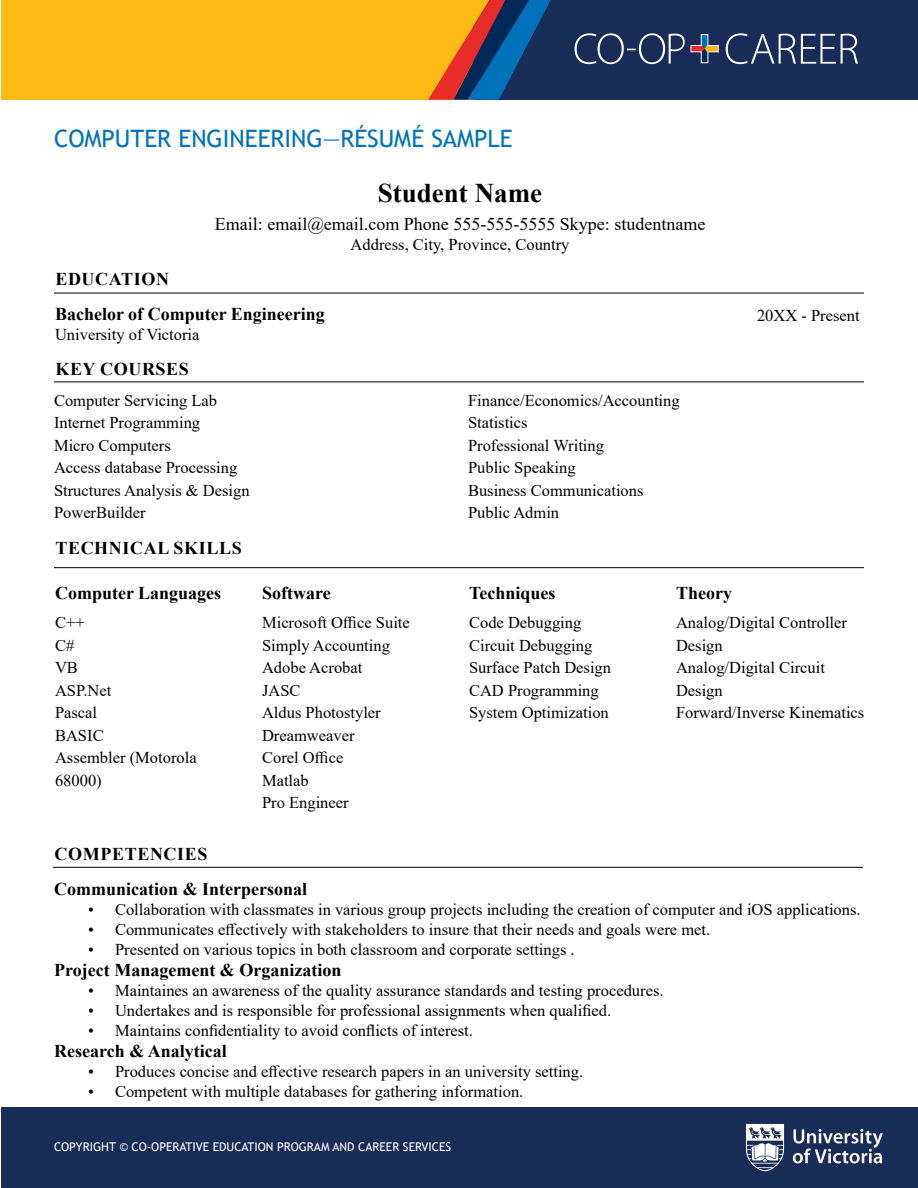
<style>
.page{position:relative;width:918px;height:1188px;background:#fff}
.page>*{position:absolute;margin:0;border:0;box-sizing:border-box;transform-origin:0 0}
._2_heading{font:700 27px "Times New Roman";color:#000}
._1_heading{font:24px "Trebuchet MS";color:#0072bc}
._4_heading{font:700 18px "Times New Roman";color:#000}
.Centered_Paragraph{font:18px "Times New Roman";color:#000}
._3_heading{font:700 18px "Times New Roman";letter-spacing:.035em;color:#000}
._4_head_space_after{font:700 18px "Times New Roman";color:#000}
.unbulletted_list{font:16.5px/22.5px "Times New Roman";color:#000}
.Centered_Paragraph-2{font:16.5px "Times New Roman";color:#000}
.t1{font:12px "Trebuchet MS";color:#fff}
</style>
<div class="page">
<div style="left:469px;top:0;width:449px;height:100px;background:#172c56"></div>
<div style="left:1px;top:0;width:471px;height:99px;background:#fdb916"></div>
<svg style="left:416px;top:0;width:135px;height:100px"></svg>
<svg style="left:575px;top:33px;width:283px;height:31px"></svg>
<div style="left:1px;top:1107px;width:917px;height:81px;background:#172c56"></div>
<svg style="left:746px;top:1124px;width:38px;height:47px"></svg>
<svg style="left:793px;top:1129px;width:90px;height:34px"></svg>
<hr style="left:54px;top:293px;width:810px;height:1px;background:#000">
<hr style="left:54px;top:382px;width:810px;height:1px;background:#000">
<hr style="left:54px;top:567px;width:810px;height:1px;background:#000">
<hr style="left:53px;top:867px;width:810px;height:1px;background:#000">
<h1 class="_1_heading" style="left:54px;top:124px;width:460px">COMPUTER ENGINEERING—RÉSUMÉ SAMPLE</h1>
<h2 class="_2_heading" style="left:378px;top:173px;width:166px">Student Name</h2>
<p class="Centered_Paragraph" style="left:215px;top:212px;width:492px">Email: email@email.com Phone 555-555-5555 Skype: studentname</p>
<p class="Centered_Paragraph-2" style="left:351px;top:233px;width:220px">Address, City, Province, Country</p>
<h3 class="_3_heading" style="left:55px;top:266px;width:115px">EDUCATION</h3>
<h4 class="_4_heading" style="left:55px;top:301px;width:271px">Bachelor of Computer Engineering</h4>
<p class="unbulletted_list" style="left:55px;top:323px;width:146px">University of Victoria</p>
<h3 class="_3_heading" style="left:55px;top:356px;width:135px">KEY COURSES</h3>
<p class="unbulletted_list" style="left:54px;top:388px;width:165px">Computer Servicing Lab</p>
<p class="unbulletted_list" style="left:54px;top:411px;width:148px">Internet Programming</p>
<p class="unbulletted_list" style="left:54px;top:433px;width:118px">Micro Computers</p>
<p class="unbulletted_list" style="left:54px;top:456px;width:185px">Access database Processing</p>
<p class="unbulletted_list" style="left:54px;top:478px;width:197px">Structures Analysis &amp; Design</p>
<p class="unbulletted_list" style="left:54px;top:501px;width:93px">PowerBuilder</p>
<p class="unbulletted_list" style="left:468px;top:388px;width:213px">Finance/Economics/Accounting</p>
<p class="unbulletted_list" style="left:468px;top:411px;width:61px">Statistics</p>
<p class="unbulletted_list" style="left:468px;top:433px;width:138px">Professional Writing</p>
<p class="unbulletted_list" style="left:468px;top:456px;width:109px">Public Speaking</p>
<p class="unbulletted_list" style="left:468px;top:478px;width:177px">Business Communications</p>
<p class="unbulletted_list" style="left:468px;top:501px;width:93px">Public Admin</p>
<p class="unbulletted_list" style="left:757px;top:303px;width:104px">20XX - Present</p>
<h3 class="_3_heading" style="left:55px;top:535px;width:188px">TECHNICAL SKILLS</h3>
<h4 class="_4_head_space_after" style="left:55px;top:580px;width:168px">Computer Languages</h4>
<p class="unbulletted_list" style="left:55px;top:611px;width:31px">C++</p>
<p class="unbulletted_list" style="left:55px;top:633px;width:21px">C#</p>
<p class="unbulletted_list" style="left:55px;top:656px;width:24px">VB</p>
<p class="unbulletted_list" style="left:55px;top:678px;width:58px">ASP.Net</p>
<p class="unbulletted_list" style="left:55px;top:701px;width:44px">Pascal</p>
<p class="unbulletted_list" style="left:55px;top:723px;width:50px">BASIC</p>
<p class="unbulletted_list" style="left:55px;top:746px;width:143px">Assembler (Motorola<br>68000)</p>
<h4 class="_4_head_space_after" style="left:262px;top:580px;width:70px">Software</h4>
<p class="unbulletted_list" style="left:262px;top:611px;width:149px">Microsoft Office Suite</p>
<p class="unbulletted_list" style="left:262px;top:633px;width:129px">Simply Accounting</p>
<p class="unbulletted_list" style="left:262px;top:656px;width:102px">Adobe Acrobat</p>
<p class="unbulletted_list" style="left:262px;top:678px;width:40px">JASC</p>
<p class="unbulletted_list" style="left:262px;top:701px;width:120px">Aldus Photostyler</p>
<p class="unbulletted_list" style="left:262px;top:723px;width:94px">Dreamweaver</p>
<p class="unbulletted_list" style="left:262px;top:746px;width:83px">Corel Office</p>
<p class="unbulletted_list" style="left:262px;top:768px;width:48px">Matlab</p>
<p class="unbulletted_list" style="left:262px;top:791px;width:88px">Pro Engineer</p>
<h4 class="_4_head_space_after" style="left:469px;top:580px;width:88px">Techniques</h4>
<p class="unbulletted_list" style="left:469px;top:611px;width:114px">Code Debugging</p>
<p class="unbulletted_list" style="left:469px;top:633px;width:125px">Circuit Debugging</p>
<p class="unbulletted_list" style="left:469px;top:656px;width:144px">Surface Patch Design</p>
<p class="unbulletted_list" style="left:469px;top:678px;width:131px">CAD Programming</p>
<p class="unbulletted_list" style="left:469px;top:701px;width:141px">System Optimization</p>
<h4 class="_4_head_space_after" style="left:676px;top:580px;width:57px">Theory</h4>
<p class="unbulletted_list" style="left:676px;top:611px;width:172px">Analog/Digital Controller<br>Design</p>
<p class="unbulletted_list" style="left:676px;top:656px;width:150px">Analog/Digital Circuit<br>Design</p>
<p class="unbulletted_list" style="left:676px;top:701px;width:190px">Forward/Inverse Kinematics</p>
<h3 class="_3_heading" style="left:55px;top:841px;width:154px">COMPETENCIES</h3>
<h4 class="_4_heading" style="left:54px;top:876px;width:254px">Communication &amp; Interpersonal</h4>
<p class="unbulletted_list" style="left:88px;top:898px;width:774px">• Collaboration with classmates in various group projects including the creation of computer and iOS applications.</p>
<p class="unbulletted_list" style="left:88px;top:918px;width:624px">• Communicates effectively with stakeholders to insure that their needs and goals were met.</p>
<p class="unbulletted_list" style="left:88px;top:937px;width:488px">• Presented on various topics in both classroom and corporate settings .</p>
<h4 class="_4_heading" style="left:54px;top:957px;width:289px">Project Management &amp; Organization</h4>
<p class="unbulletted_list" style="left:88px;top:979px;width:577px">• Maintaines an awareness of the quality assurance standards and testing procedures.</p>
<p class="unbulletted_list" style="left:88px;top:999px;width:525px">• Undertakes and is responsible for professional assignments when qualified.</p>
<p class="unbulletted_list" style="left:88px;top:1018px;width:386px">• Maintains confidentiality to avoid conflicts of interest.</p>
<h4 class="_4_heading" style="left:54px;top:1038px;width:174px">Research &amp; Analytical</h4>
<p class="unbulletted_list" style="left:88px;top:1060px;width:497px">• Produces concise and effective research papers in an university setting.</p>
<p class="unbulletted_list" style="left:88px;top:1080px;width:437px">• Competent with multiple databases for gathering information.</p>
<p class="t1" style="left:54px;top:1139px;width:399px">COPYRIGHT © CO-OPERATIVE EDUCATION PROGRAM AND CAREER SERVICES</p>
</div>
